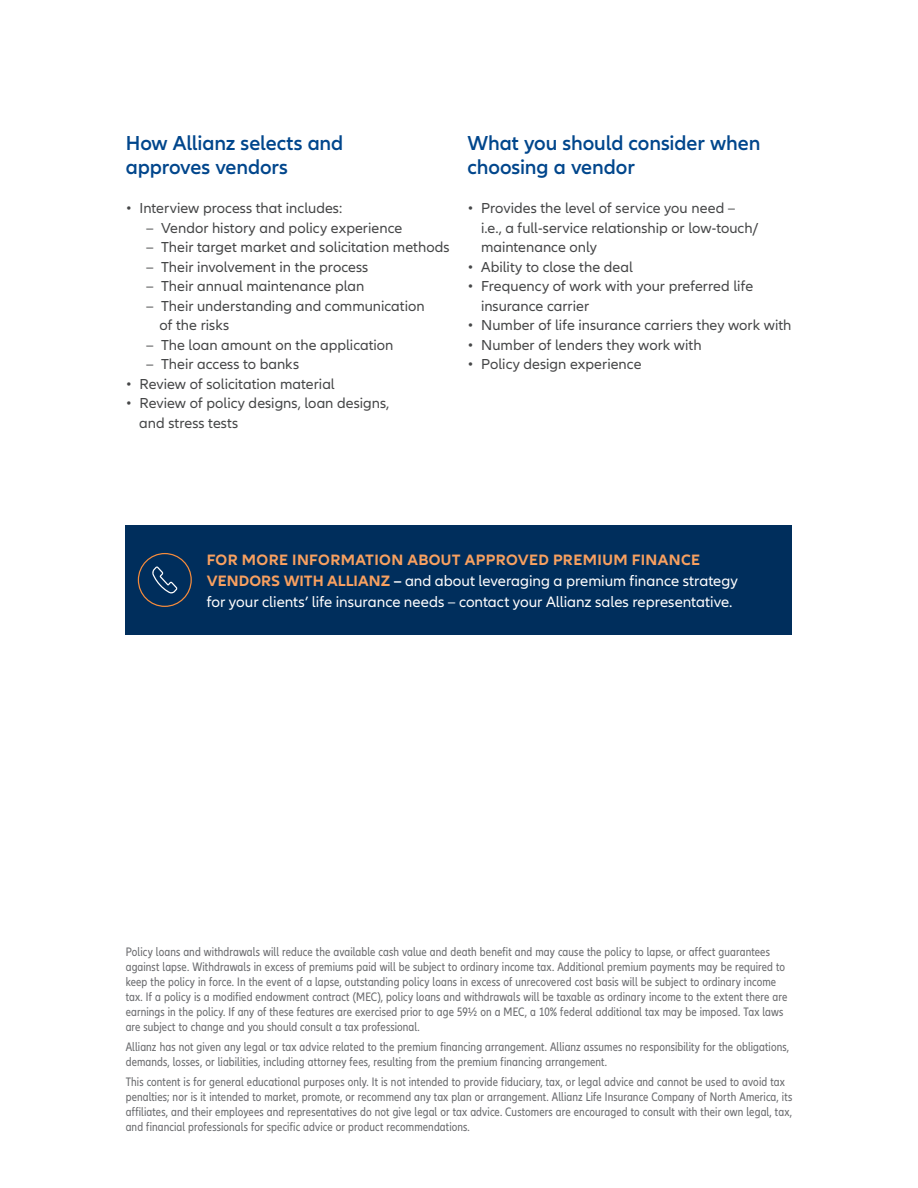
<style>
.page{position:relative;width:918px;height:1188px;background:#fff}
.page>*{position:absolute;margin:0;border:0;box-sizing:border-box;transform-origin:0 0}
.t1{font:600 21px/24px "Allianz Neo";letter-spacing:-.005em;color:#01468c}
.t2{font:15.6px/21px "Allianz Neo";color:#fff}
.t3{font:15px/19.5px "Allianz Neo";color:#454647}
.t4{font:condensed 12.75px/15px "Allianz Neo";letter-spacing:.01em;color:#6c6d70}
.s1{font-weight:700;color:#f8a060}
.s2{font-weight:700}
</style>
<div class="page">
<div style="left:126px;top:525px;width:666px;height:109px;background:#002e5c"></div>
<svg style="left:138px;top:553px;width:54px;height:54px"></svg>
<h1 class="t1" style="left:126px;top:131px;width:219px">How Allianz selects and approves vendors</h1>
<p class="t3" style="left:126px;top:199px;width:218px">• Interview process that includes:</p>
<p class="t3" style="left:146px;top:219px;width:258px">– Vendor history and policy experience</p>
<p class="t3" style="left:146px;top:238px;width:305px">– Their target market and solicitation methods</p>
<p class="t3" style="left:146px;top:258px;width:224px">– Their involvement in the process</p>
<p class="t3" style="left:146px;top:277px;width:220px">– Their annual maintenance plan</p>
<p class="t3" style="left:160px;top:297px;width:267px;text-indent:-14px">– Their understanding and communication of the risks</p>
<p class="t3" style="left:146px;top:336px;width:249px">– The loan amount on the application</p>
<p class="t3" style="left:146px;top:355px;width:155px">– Their access to banks</p>
<p class="t3" style="left:126px;top:375px;width:211px">• Review of solicitation material</p>
<p class="t3" style="left:139px;top:394px;width:252px;text-indent:-14px">• Review of policy designs, loan designs, and stress tests</p>
<h1 class="t1" style="left:468px;top:131px;width:294px">What you should consider when choosing a vendor</h1>
<p class="t3" style="left:481px;top:199px;width:279px;text-indent:-14px">• Provides the level of service you need – i.e., a full-service relationship or low-touch/ maintenance only</p>
<p class="t3" style="left:468px;top:258px;width:167px">• Ability to close the deal</p>
<p class="t3" style="left:481px;top:277px;width:274px;text-indent:-14px">• Frequency of work with your preferred life insurance carrier</p>
<p class="t3" style="left:468px;top:316px;width:326px">• Number of life insurance carriers they work with</p>
<p class="t3" style="left:468px;top:336px;width:236px">• Number of lenders they work with</p>
<p class="t3" style="left:468px;top:355px;width:176px">• Policy design experience</p>
<p class="t2" style="left:207px;top:550px;width:533px"><span class="s1">FOR MORE INFORMATION ABOUT APPROVED PREMIUM FINANCE<br>VENDORS WITH ALLIANZ</span> <span class="s2">–</span> and about leveraging a premium finance strategy for your clients’ life insurance needs – contact your Allianz sales representative.</p>
<p class="t4" style="left:126px;top:944px;width:663px">Policy loans and withdrawals will reduce the available cash value and death benefit and may cause the policy to lapse, or affect guarantees against lapse. Withdrawals in excess of premiums paid will be subject to ordinary income tax. Additional premium payments may be required to keep the policy in force. In the event of a lapse, outstanding policy loans in excess of unrecovered cost basis will be subject to ordinary income tax. If a policy is a modified endowment contract (MEC), policy loans and withdrawals will be taxable as ordinary income to the extent there are earnings in the policy. If any of these features are exercised prior to age 59½ on a MEC, a 10% federal additional tax may be imposed. Tax laws are subject to change and you should consult a tax professional.</p>
<p class="t4" style="left:126px;top:1039px;width:665px">Allianz has not given any legal or tax advice related to the premium financing arrangement. Allianz assumes no responsibility for the obligations, demands, losses, or liabilities, including attorney fees, resulting from the premium financing arrangement.</p>
<p class="t4" style="left:126px;top:1074px;width:668px">This content is for general educational purposes only. It is not intended to provide fiduciary, tax, or legal advice and cannot be used to avoid tax penalties; nor is it intended to market, promote, or recommend any tax plan or arrangement. Allianz Life Insurance Company of North America, its affiliates, and their employees and representatives do not give legal or tax advice. Customers are encouraged to consult with their own legal, tax, and financial professionals for specific advice or product recommendations.</p>
</div>
